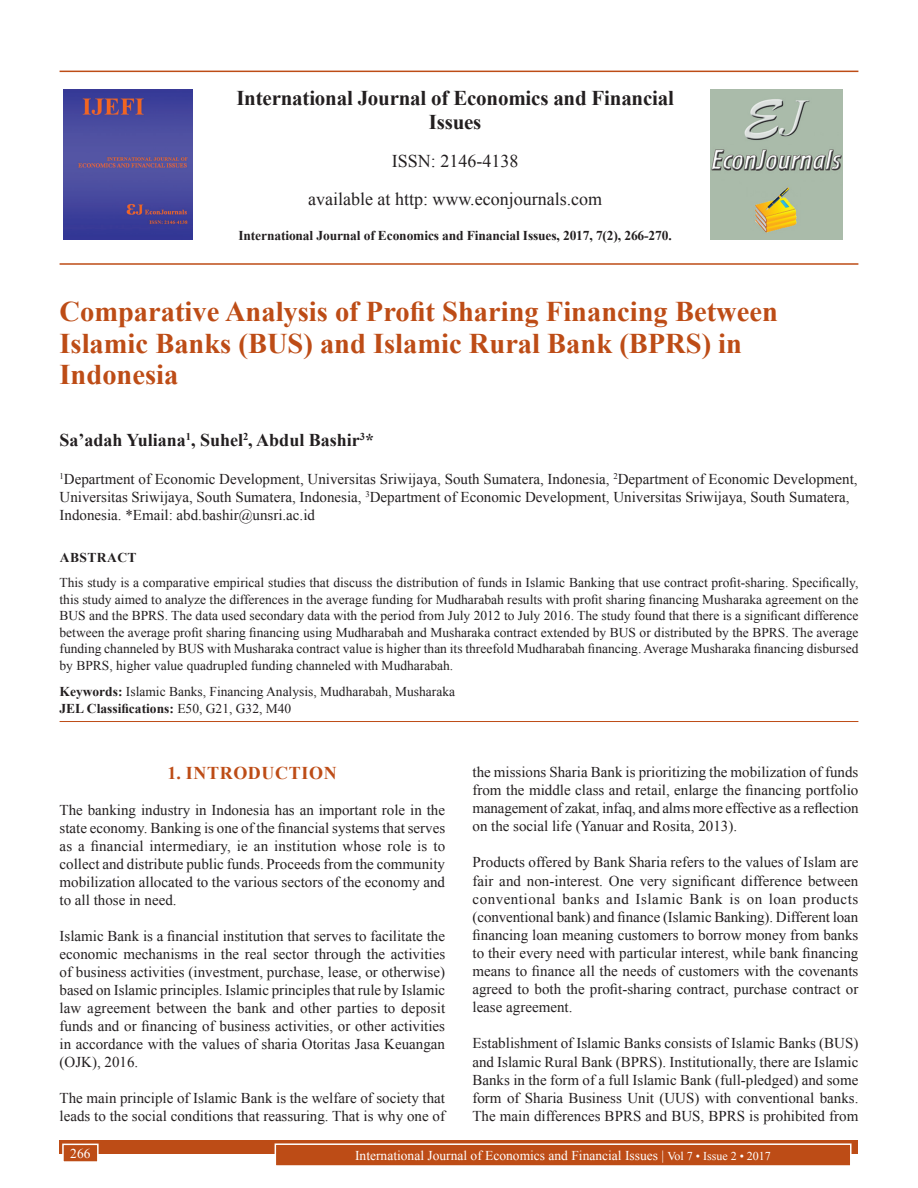
<style>
.page{position:relative;width:918px;height:1188px;background:#fff}
.page>*{position:absolute;margin:0;border:0;box-sizing:border-box;transform-origin:0 0}
.AT{font:700 28.5px/31.5px "Times New Roman";color:#bd4c16}
.Issue_details{font:700 21px/24px "Times New Roman";letter-spacing:-.01em;color:#231f20;text-align:center}
.Issue_details-2{font:18px "Times New Roman";color:#231f20}
.AU{font:700 18px "Times New Roman";color:#231f20}
.t1{font:700 18px "Times New Roman";letter-spacing:.035em;color:#bd4c16}
.TX{font:15px/18.1px "Times New Roman";color:#231f20;text-align:justify}
.AFF{font:15px/18px "Times New Roman";color:#231f20}
.ABS{font:13.5px/16.5px "Times New Roman";color:#231f20;text-align:justify}
.KWD{font:13.5px/16.2px "Times New Roman";color:#231f20}
.Folio{font:13.5px "Times New Roman";color:#fff}
.Issue_details-3{font:700 13.5px "Times New Roman";letter-spacing:-.01em;color:#231f20}
.ABSH{font:700 13.5px "Times New Roman";letter-spacing:.035em;color:#231f20}
.s1{font-weight:700}
.s2{font-size:12px}
</style>
<div class="page">
<hr style="left:60px;top:71px;width:798px;height:1px;background:#bd4c16">
<hr style="left:60px;top:263px;width:798px;height:2px;background:#bd4c16">
<img style="left:64px;top:89px;width:129px;height:151px">
<img style="left:711px;top:89px;width:132px;height:150px">
<div style="left:60px;top:1140px;width:798px;height:13px;background:#bd4c16"></div>
<div style="left:275px;top:1144px;width:576px;height:22px;background:#bd4c16"></div>
<div style="left:275px;top:1143px;width:577px;height:24px;border:2px solid #fff"></div>
<div style="left:63px;top:1144px;width:35px;height:18px;background:#bd4c16"></div>
<div style="left:62px;top:1144px;width:37px;height:19px;border:2px solid #fff"></div>
<hr style="left:60px;top:721px;width:798px;height:1px;background:#bd4c16">
<p class="Issue_details" style="left:236px;top:85px;width:439px">International Journal of Economics and Financial<br>Issues</p>
<p class="Issue_details-2" style="left:392px;top:149px;width:128px">ISSN: 2146-4138</p>
<p class="Issue_details-2" style="left:308px;top:187px;width:296px">available at http: www.econjournals.com</p>
<p class="Issue_details-3" style="left:238px;top:226px;width:435px">International Journal of Economics and Financial Issues, 2017, 7(2), 266-270.</p>
<p class="AT" style="left:60px;top:295px;width:720px">Comparative Analysis of Profit Sharing Financing Between<br>Islamic Banks (BUS) and Islamic Rural Bank (BPRS) in<br>Indonesia</p>
<p class="AU" style="left:60px;top:427px;width:316px">Sa’adah Yuliana<sup>1</sup>, Suhel<sup>2</sup>, Abdul Bashir<sup>3</sup>*</p>
<p class="AFF" style="left:60px;top:470px;width:800px"><sup>1</sup>Department of Economic Development, Universitas Sriwijaya, South Sumatera, Indonesia, <sup>2</sup>Department of Economic Development,<br>Universitas Sriwijaya, South Sumatera, Indonesia, <sup>3</sup>Department of Economic Development, Universitas Sriwijaya, South Sumatera,<br>Indonesia. *Email: abd.bashir@unsri.ac.id</p>
<p class="ABSH" style="left:60px;top:548px;width:78px">ABSTRACT</p>
<p class="ABS" style="left:60px;top:574px;width:800px">This study is a comparative empirical studies that discuss the distribution of funds in Islamic Banking that use contract profit-sharing. Specifically, this study aimed to analyze the differences in the average funding for Mudharabah results with profit sharing financing Musharaka agreement on the BUS and the BPRS. The data used secondary data with the period from July 2012 to July 2016. The study found that there is a significant difference between the average profit sharing financing using Mudharabah and Musharaka contract extended by BUS or distributed by the BPRS. The average funding channeled by BUS with Musharaka contract value is higher than its threefold Mudharabah financing. Average Musharaka financing disbursed by BPRS, higher value quadrupled funding channeled with Mudharabah.</p>
<p class="KWD" style="left:60px;top:684px;width:397px"><span class="s1">Keywords:</span> Islamic Banks, Financing Analysis, Mudharabah, Musharaka<br><span class="s1">JEL Classifications:</span> E50, G21, G32, M40</p>
<h1 class="t1" style="left:168px;top:760px;width:171px">1. INTRODUCTION</h1>
<p class="TX" style="left:60px;top:801px;width:387px">The banking industry in Indonesia has an important role in the state economy. Banking is one of the financial systems that serves as a financial intermediary, ie an institution whose role is to collect and distribute public funds. Proceeds from the community mobilization allocated to the various sectors of the economy and to all those in need.</p>
<p class="TX" style="left:60px;top:927px;width:387px">Islamic Bank is a financial institution that serves to facilitate the economic mechanisms in the real sector through the activities of business activities (investment, purchase, lease, or otherwise) based on Islamic principles. Islamic principles that rule by Islamic law agreement between the bank and other parties to deposit funds and or financing of business activities, or other activities in accordance with the values of sharia Otoritas Jasa Keuangan (OJK), 2016.</p>
<p class="TX" style="left:60px;top:1089px;width:387px">The main principle of Islamic Bank is the welfare of society that leads to the social conditions that reassuring. That is why one of</p>
<p class="TX" style="left:472px;top:763px;width:388px">the missions Sharia Bank is prioritizing the mobilization of funds from the middle class and retail, enlarge the financing portfolio management of zakat, infaq, and alms more effective as a reflection on the social life (Yanuar and Rosita, 2013).</p>
<p class="TX" style="left:472px;top:853px;width:387px">Products offered by Bank Sharia refers to the values of Islam are fair and non-interest. One very significant difference between conventional banks and Islamic Bank is on loan products (conventional bank) and finance (Islamic Banking). Different loan financing loan meaning customers to borrow money from banks to their every need with particular interest, while bank financing means to finance all the needs of customers with the covenants agreed to both the profit-sharing contract, purchase contract or lease agreement.</p>
<p class="TX" style="left:472px;top:1034px;width:387px">Establishment of Islamic Banks consists of Islamic Banks (BUS) and Islamic Rural Bank (BPRS). Institutionally, there are Islamic Banks in the form of a full Islamic Bank (full-pledged) and some form of Sharia Business Unit (UUS) with conventional banks.<br>The main differences BPRS and BUS, BPRS is prohibited from</p>
<p class="Folio" style="left:70px;top:1144px;width:22px">266</p>
<p class="Folio" style="left:355px;top:1146px;width:417px">International Journal of Economics and Financial Issues | <span class="s2">Vol 7 • Issue 2 • 2017</span></p>
</div>
